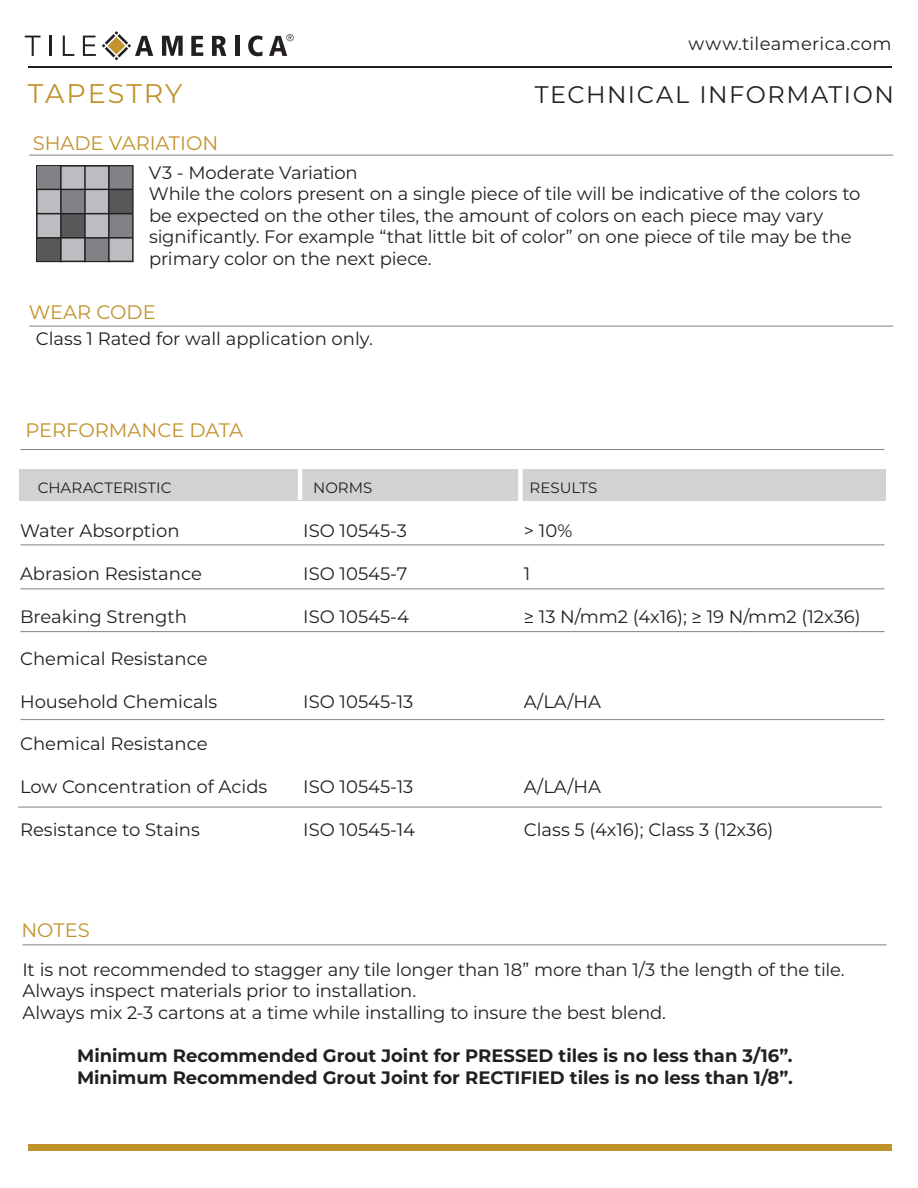
<style>
.page{position:relative;width:918px;height:1188px;background:#fff}
.page>*{position:absolute;margin:0;border:0;box-sizing:border-box;transform-origin:0 0}
.t1{font:27px "Montserrat";letter-spacing:.07em;color:#c2922c}
.t2{font:24px "Montserrat";letter-spacing:.07em;color:#231f20}
.t3{font:19.5px "Montserrat";color:#c2922c}
.t4{font:18px/21.6px "Montserrat";letter-spacing:-.01em;color:#231f20}
.t5{font:700 18px/21.6px "Montserrat";color:#231f20}
.t6{font:18px "Montserrat";letter-spacing:.015em;color:#231f20}
.t7{font:15px "Montserrat";color:#231f20}
</style>
<div class="page">
<hr style="left:28px;top:67px;width:864px;height:1px;background:#231f20">
<div style="left:28px;top:1144px;width:864px;height:6px;background:#c2922c"></div>
<hr style="left:29px;top:155px;width:864px;height:1px;background:#808285">
<hr style="left:29px;top:326px;width:864px;height:1px;background:#808285">
<hr style="left:22px;top:944px;width:864px;height:1px;background:#808285">
<div style="left:19px;top:469px;width:867px;height:32px;background:#d1d2d4"></div>
<hr style="left:20px;top:449px;width:864px;height:1px;background:#808285">
<hr style="left:20px;top:545px;width:864px;height:1px;background:#808285">
<hr style="left:18px;top:807px;width:864px;height:1px;background:#808285">
<hr style="left:20px;top:631px;width:864px;height:1px;background:#808285">
<hr style="left:20px;top:719px;width:864px;height:1px;background:#808285">
<hr style="left:20px;top:589px;width:864px;height:1px;background:#808285">
<hr style="left:298px;top:465px;width:4px;height:35px;background:#fff">
<div style="left:518px;top:469px;width:5px;height:35px;background:#fff"></div>
<svg style="left:25px;top:36px;width:16px;height:20px"></svg>
<hr style="left:49px;top:36px;width:3px;height:20px;background:#231f20">
<svg style="left:63px;top:36px;width:11px;height:20px"></svg>
<svg style="left:83px;top:36px;width:13px;height:20px"></svg>
<svg style="left:191px;top:36px;width:12px;height:20px"></svg>
<svg style="left:212px;top:36px;width:14px;height:20px"></svg>
<div style="left:235px;top:36px;width:5px;height:20px;background:#231f20"></div>
<svg style="left:248px;top:36px;width:15px;height:20px"></svg>
<svg style="left:269px;top:34px;width:25px;height:22px"></svg>
<svg style="left:102px;top:31px;width:51px;height:29px"></svg>
<svg style="left:162px;top:36px;width:21px;height:20px"></svg>
<div style="left:37px;top:166px;width:96px;height:95px;background:#bcbdc0"></div>
<div style="left:36px;top:165px;width:98px;height:97px;border:2px solid #231f20"></div>
<div style="left:38px;top:167px;width:23px;height:22px;background:#808285"></div>
<div style="left:109px;top:167px;width:23px;height:22px;background:#808285"></div>
<div style="left:109px;top:189px;width:23px;height:25px;background:#57585a"></div>
<div style="left:61px;top:189px;width:24px;height:25px;background:#808285"></div>
<div style="left:61px;top:214px;width:24px;height:24px;background:#57585a"></div>
<div style="left:109px;top:214px;width:23px;height:24px;background:#808285"></div>
<div style="left:85px;top:238px;width:24px;height:23px;background:#808285"></div>
<div style="left:37px;top:238px;width:24px;height:23px;background:#57585a"></div>
<hr style="left:36px;top:189px;width:97px;height:1px;background:#231f20">
<hr style="left:36px;top:213px;width:97px;height:1px;background:#231f20">
<hr style="left:36px;top:237px;width:97px;height:2px;background:#231f20">
<hr style="left:60px;top:165px;width:2px;height:97px;background:#231f20">
<hr style="left:84px;top:165px;width:2px;height:97px;background:#231f20">
<hr style="left:108px;top:165px;width:2px;height:97px;background:#231f20">
<p class="t6" style="left:688px;top:31px;width:205px">www.tileamerica.com</p>
<h1 class="t1" style="left:28px;top:74px;width:156px">TAPESTRY</h1>
<h2 class="t2" style="left:535px;top:78px;width:361px">TECHNICAL INFORMATION</h2>
<p class="t3" style="left:33px;top:129px;width:187px">SHADE VARIATION</p>
<p class="t4" style="left:149px;top:161px;width:713px">V3 - Moderate Variation<br>While the colors present on a single piece of tile will be indicative of the colors to be expected on the other tiles, the amount of colors on each piece may vary significantly. For example “that little bit of color” on one piece of tile may be the primary color on the next piece.</p>
<p class="t3" style="left:29px;top:298px;width:128px">WEAR CODE</p>
<p class="t4" style="left:36px;top:327px;width:339px">Class 1 Rated for wall application only.</p>
<p class="t3" style="left:25px;top:416px;width:219px">PERFORMANCE DATA</p>
<p class="t7" style="left:38px;top:477px;width:135px">CHARACTERISTIC</p>
<p class="t7" style="left:313px;top:477px;width:61px">NORMS</p>
<p class="t7" style="left:530px;top:477px;width:69px">RESULTS</p>
<p class="t4" style="left:20px;top:519px;width:161px">Water Absorption</p>
<p class="t4" style="left:303px;top:519px;width:105px">ISO 10545-3</p>
<p class="t4" style="left:524px;top:519px;width:50px">&gt; 10%</p>
<p class="t4" style="left:20px;top:562px;width:183px">Abrasion Resistance</p>
<p class="t4" style="left:303px;top:562px;width:106px">ISO 10545-7</p>
<p class="t4" style="left:524px;top:562px;width:8px">1</p>
<p class="t4" style="left:20px;top:605px;width:168px">Breaking Strength</p>
<p class="t4" style="left:303px;top:605px;width:107px">ISO 10545-4</p>
<p class="t4" style="left:524px;top:605px;width:338px">≥ 13 N/mm2 (4x16); ≥ 19 N/mm2 (12x36)</p>
<p class="t4" style="left:20px;top:647px;width:189px">Chemical Resistance</p>
<p class="t4" style="left:20px;top:690px;width:199px">Household Chemicals</p>
<p class="t4" style="left:303px;top:690px;width:112px">ISO 10545-13</p>
<p class="t4" style="left:524px;top:690px;width:79px">A/LA/HA</p>
<p class="t4" style="left:20px;top:733px;width:189px">Chemical Resistance</p>
<p class="t4" style="left:20px;top:775px;width:249px">Low Concentration of Acids</p>
<p class="t4" style="left:303px;top:775px;width:112px">ISO 10545-13</p>
<p class="t4" style="left:524px;top:775px;width:79px">A/LA/HA</p>
<p class="t4" style="left:20px;top:818px;width:181px">Resistance to Stains</p>
<p class="t4" style="left:303px;top:818px;width:113px">ISO 10545-14</p>
<p class="t4" style="left:524px;top:818px;width:251px">Class 5 (4x16); Class 3 (12x36)</p>
<p class="t3" style="left:21px;top:916px;width:70px">NOTES</p>
<p class="t4" style="left:23px;top:958px;width:824px">It is not recommended to stagger any tile longer than 18” more than 1/3 the length of the tile.<br>Always inspect materials prior to installation.<br>Always mix 2-3 cartons at a time while installing to insure the best blend.</p>
<p class="t5" style="left:77px;top:1044px;width:717px">Minimum Recommended Grout Joint for PRESSED tiles is no less than 3/16”.<br>Minimum Recommended Grout Joint for RECTIFIED tiles is no less than 1/8”.</p>
</div>
